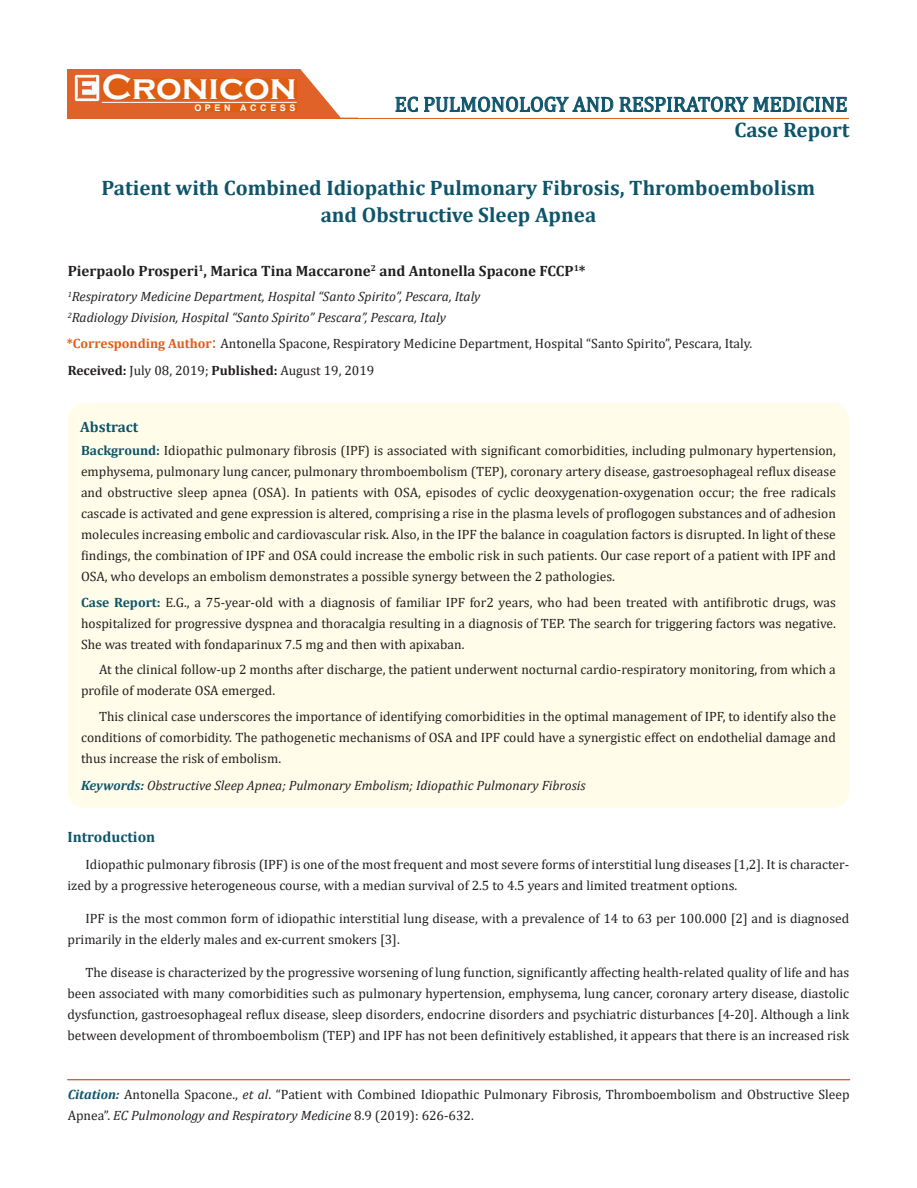
<style>
.page{position:relative;width:917px;height:1188px;background:#fff}
.page>*{position:absolute;margin:0;border:0;box-sizing:border-box;transform-origin:0 0}
.t1{font:700 36px "Copperplate Gothic";color:#fff}
.t2{font:700 21px/27px "Cambria";color:#0e546a;text-align:center}
.t3{font:21px "Cambria";color:#0e546a}
.t4{font:700 15px "Cambria";color:#231f20}
.t5{font:700 15px "Cambria";color:#0e546a}
.t6{font:13.5px/21px "Cambria";color:#231f20}
.t7{font:italic 13.5px "Cambria";color:#231f20}
.t8{font:700 9px "Arial";letter-spacing:.4em;color:#fff}
.s1{font-weight:700;color:#e05d1a}
.s2{font-size:18px;color:#e05d1a}
.s3{font-weight:700}
.s4{font-weight:700;color:#0e546a}
.s5{font-weight:700;font-style:italic;color:#0e546a}
.s6{font-style:italic}
</style>
<div class="page">
<div style="left:67px;top:70px;width:290px;height:49px;background:#e06228"></div>
<img style="left:75px;top:75px;width:24px;height:26px">
<div style="left:102px;top:79px;width:195px;height:21px;background:#df5d11"></div>
<div style="left:194px;top:105px;width:103px;height:7px;background:#df5d11"></div>
<svg style="left:300px;top:69px;width:118px;height:49px"></svg>
<svg style="left:424px;top:97px;width:189px;height:15px"></svg>
<svg style="left:619px;top:97px;width:228px;height:15px"></svg>
<hr style="left:102px;top:102px;width:194px;height:1px;background:#fff">
<hr style="left:279px;top:118px;width:569px;height:1px;background:#e05d1a">
<hr style="left:68px;top:1080px;width:781px;height:1px;background:#e05d1a">
<div style="left:67px;top:1079px;width:782px;height:1px;border:1px solid #e05d1a"></div>
<div style="left:67px;top:403px;width:782px;height:405px;background:#fffde9;border-radius:18px"></div>
<p class="t1" style="left:102px;top:68px;width:196px">Cronicon</p>
<p class="t8" style="left:194px;top:102px;width:103px">OPEN ACCESS</p>
<p class="t3" style="left:394px;top:92px;width:454px">EC PULMONOLOGY AND RESPIRATORY MEDICINE</p>
<p class="t2" style="left:734px;top:115px;width:117px">Case Report</p>
<p class="t2" style="left:101px;top:174px;width:715px">Patient with Combined Idiopathic Pulmonary Fibrosis, Thromboembolism and Obstructive Sleep Apnea</p>
<p class="t4" style="left:68px;top:260px;width:519px">Pierpaolo Prosperi<sup>1</sup>, Marica Tina Maccarone<sup>2</sup> and Antonella Spacone FCCP<sup>1</sup>*</p>
<p class="t7" style="left:68px;top:287px;width:414px"><sup>1</sup>Respiratory Medicine Department, Hospital “Santo Spirito”, Pescara, Italy</p>
<p class="t7" style="left:68px;top:308px;width:380px"><sup>2</sup>Radiology Division, Hospital “Santo Spirito” Pescara”, Pescara, Italy</p>
<p class="t6" style="left:67px;top:333px;width:686px"><span class="s1">*Corresponding Author</span><span class="s2">:</span> Antonella Spacone, Respiratory Medicine Department, Hospital “Santo Spirito”, Pescara, Italy.</p>
<p class="t6" style="left:68px;top:359px;width:308px"><span class="s3">Received:</span> July 08, 2019; <span class="s3">Published:</span> August 19, 2019</p>
<p class="t5" style="left:80px;top:417px;width:60px">Abstract</p>
<p class="t6" style="left:81px;top:440px;width:756px;text-align:justify"><span class="s4">Background:</span> Idiopathic pulmonary fibrosis (IPF) is associated with significant comorbidities, including pulmonary hypertension, emphysema, pulmonary lung cancer, pulmonary thromboembolism (TEP), coronary artery disease, gastroesophageal reflux disease and obstructive sleep apnea (OSA). In patients with OSA, episodes of cyclic deoxygenation-oxygenation occur; the free radicals cascade is activated and gene expression is altered, comprising a rise in the plasma levels of proflogogen substances and of adhesion molecules increasing embolic and cardiovascular risk. Also, in the IPF the balance in coagulation factors is disrupted. In light of these findings, the combination of IPF and OSA could increase the embolic risk in such patients. Our case report of a patient with IPF and OSA, who develops an embolism demonstrates a possible synergy between the 2 pathologies.</p>
<p class="t6" style="left:81px;top:592px;width:756px;text-align:justify"><span class="s4">Case Report:</span> E.G., a 75-year-old with a diagnosis of familiar IPF for2 years, who had been treated with antifibrotic drugs, was hospitalized for progressive dyspnea and thoracalgia resulting in a diagnosis of TEP. The search for triggering factors was negative.<br>She was treated with fondaparinux 7.5 mg and then with apixaban.</p>
<p class="t6" style="left:81px;top:659px;width:756px;text-indent:18px">At the clinical follow-up 2 months after discharge, the patient underwent nocturnal cardio-respiratory monitoring, from which a profile of moderate OSA emerged.</p>
<p class="t6" style="left:81px;top:706px;width:756px;text-align:justify;text-indent:18px">This clinical case underscores the importance of identifying comorbidities in the optimal management of IPF, to identify also the conditions of comorbidity. The pathogenetic mechanisms of OSA and IPF could have a synergistic effect on endothelial damage and thus increase the risk of embolism.</p>
<p class="t7" style="left:81px;top:775px;width:506px"><span class="s4">Keywords:</span> Obstructive Sleep Apnea; Pulmonary Embolism; Idiopathic Pulmonary Fibrosis</p>
<p class="t5" style="left:67px;top:826px;width:89px">Introduction</p>
<p class="t6" style="left:67px;top:854px;width:783px;text-indent:18px">Idiopathic pulmonary fibrosis (IPF) is one of the most frequent and most severe forms of interstitial lung diseases [1,2]. It is character&shy;ized by a progressive heterogeneous course, with a median survival of 2.5 to 4.5 years and limited treatment options.</p>
<p class="t6" style="left:67px;top:908px;width:783px;text-indent:18px">IPF is the most common form of idiopathic interstitial lung disease, with a prevalence of 14 to 63 per 100.000 [2] and is diagnosed primarily in the elderly males and ex-current smokers [3].</p>
<p class="t6" style="left:67px;top:962px;width:783px;text-align:justify;text-indent:18px">The disease is characterized by the progressive worsening of lung function, significantly affecting health-related quality of life and has been associated with many comorbidities such as pulmonary hypertension, emphysema, lung cancer, coronary artery disease, diastolic dysfunction, gastroesophageal reflux disease, sleep disorders, endocrine disorders and psychiatric disturbances [4-20]. Although a link between development of thromboembolism (TEP) and IPF has not been definitively established, it appears that there is an increased risk</p>
<p class="t6" style="left:68px;top:1084px;width:783px"><span class="s5">Citation:</span> Antonella Spacone., <span class="s6">et al</span>. “Patient with Combined Idiopathic Pulmonary Fibrosis, Thromboembolism and Obstructive Sleep<br>Apnea”. <span class="s6">EC Pulmonology and Respiratory Medicine</span> 8.9 (2019): 626-632.</p>
</div>
